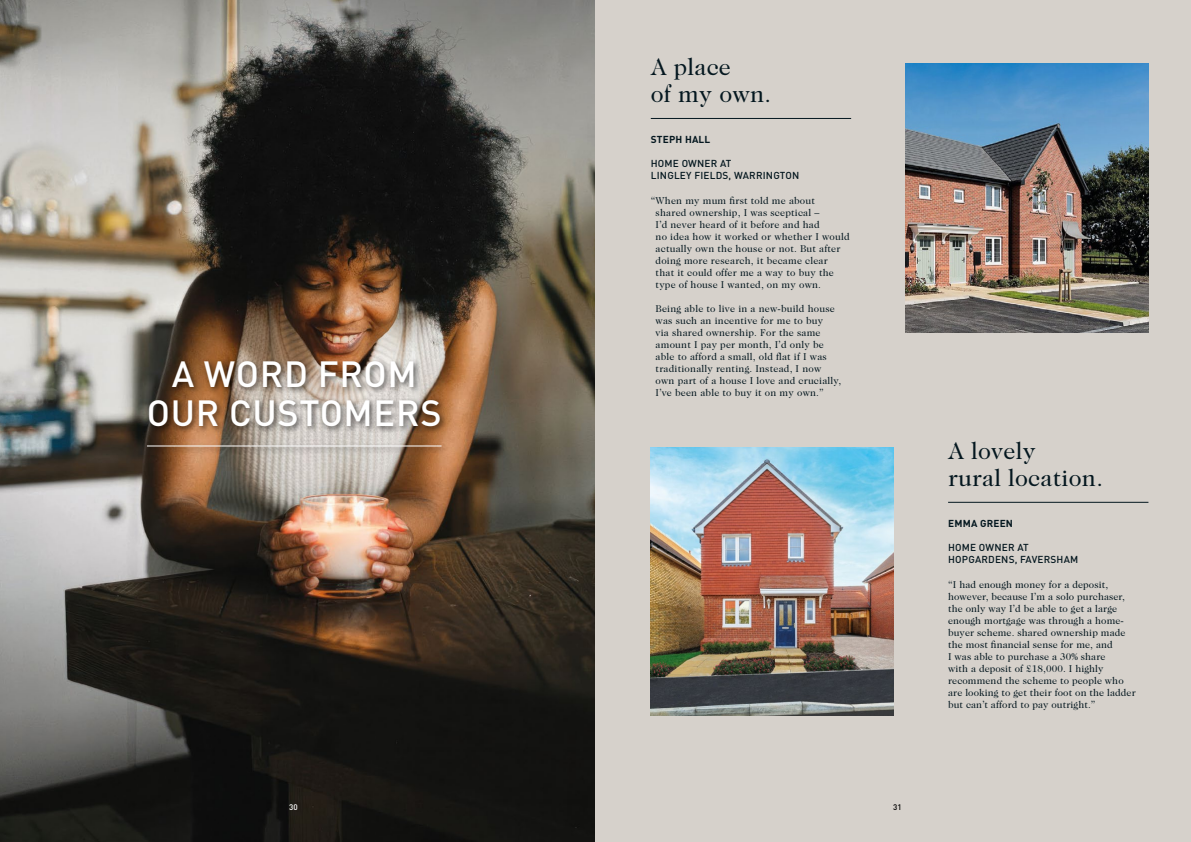
<style>
.page{position:relative;width:1191px;height:842px;background:#fff}
.page>*{position:absolute;margin:0;border:0;box-sizing:border-box;transform-origin:0 0}
.t1{font:500 36px/39px "DINOT";letter-spacing:.02em;color:#fff;text-align:center}
.t2{font:24px/27px "Caslon 224 Std";letter-spacing:.01em;color:#04171f}
.t3{font:10px/12px "Caslon 224 Std";letter-spacing:.02em;color:#04171f}
.t4{font:500 10px/12px "DINOT";letter-spacing:.02em;color:#04171f}
.t5{font:700 10px "DINOT";letter-spacing:.02em;color:#04171f}
.t6{font:500 8px "DINOT";color:#fff}
.t7{font:500 8px "DINOT";color:#000}
</style>
<div class="page">
<img style="left:0;top:0;width:595px;height:842px">
<div style="left:144px;top:358px;width:304px;height:96px;background:#000;opacity:.6"></div>
<hr style="left:147px;top:445px;width:294px;height:1px;background:#fff">
<div style="left:595px;top:0;width:596px;height:842px;background:#d6d1cb"></div>
<hr style="left:651px;top:118px;width:200px;height:1px;background:#04171f">
<hr style="left:948px;top:502px;width:200px;height:1px;background:#04171f">
<img style="left:651px;top:447px;width:242px;height:269px">
<img style="left:905px;top:63px;width:243px;height:269px">
<h2 class="t2" style="left:651px;top:53px;width:122px">A place<br>of my own.</h2>
<h1 class="t1" style="left:147px;top:354px;width:296px">A WORD FROM<br>OUR CUSTOMERS</h1>
<p class="t5" style="left:651px;top:133px;width:61px">STEPH HALL</p>
<p class="t4" style="left:651px;top:157px;width:150px">HOME OWNER AT<br>LINGLEY FIELDS, WARRINGTON</p>
<p class="t3" style="left:655px;top:195px;width:195px;text-indent:-5px">“When my mum first told me about<br>shared ownership, I was sceptical –<br>I’d never heard of it before and had<br>no idea how it worked or whether I would actually own the house or not. But after doing more research, it became clear<br>that it could offer me a way to buy the type of house I wanted, on my own.</p>
<p class="t3" style="left:655px;top:303px;width:187px">Being able to live in a new-build house was such an incentive for me to buy<br>via shared ownership. For the same amount I pay per month, I’d only be able to afford a small, old flat if I was traditionally renting. Instead, I now own part of a house I love and crucially, I’ve been able to buy it on my own.”</p>
<p class="t6" style="left:289px;top:802px;width:10px">30</p>
<p class="t7" style="left:893px;top:802px;width:10px">31</p>
<h2 class="t2" style="left:948px;top:437px;width:156px">A lovely<br>rural location.</h2>
<p class="t5" style="left:948px;top:517px;width:66px">EMMA GREEN</p>
<p class="t4" style="left:948px;top:541px;width:132px">HOME OWNER AT<br>HOPGARDENS, FAVERSHAM</p>
<p class="t3" style="left:948px;top:579px;width:189px">“I had enough money for a deposit, however, because I’m a solo purchaser, the only way I’d be able to get a large enough mortgage was through a home&shy;buyer scheme. shared ownership made the most financial sense for me, and<br>I was able to purchase a 30% share<br>with a deposit of £18,000. I highly recommend the scheme to people who are looking to get their foot on the ladder but can’t afford to pay outright.”</p>
</div>
